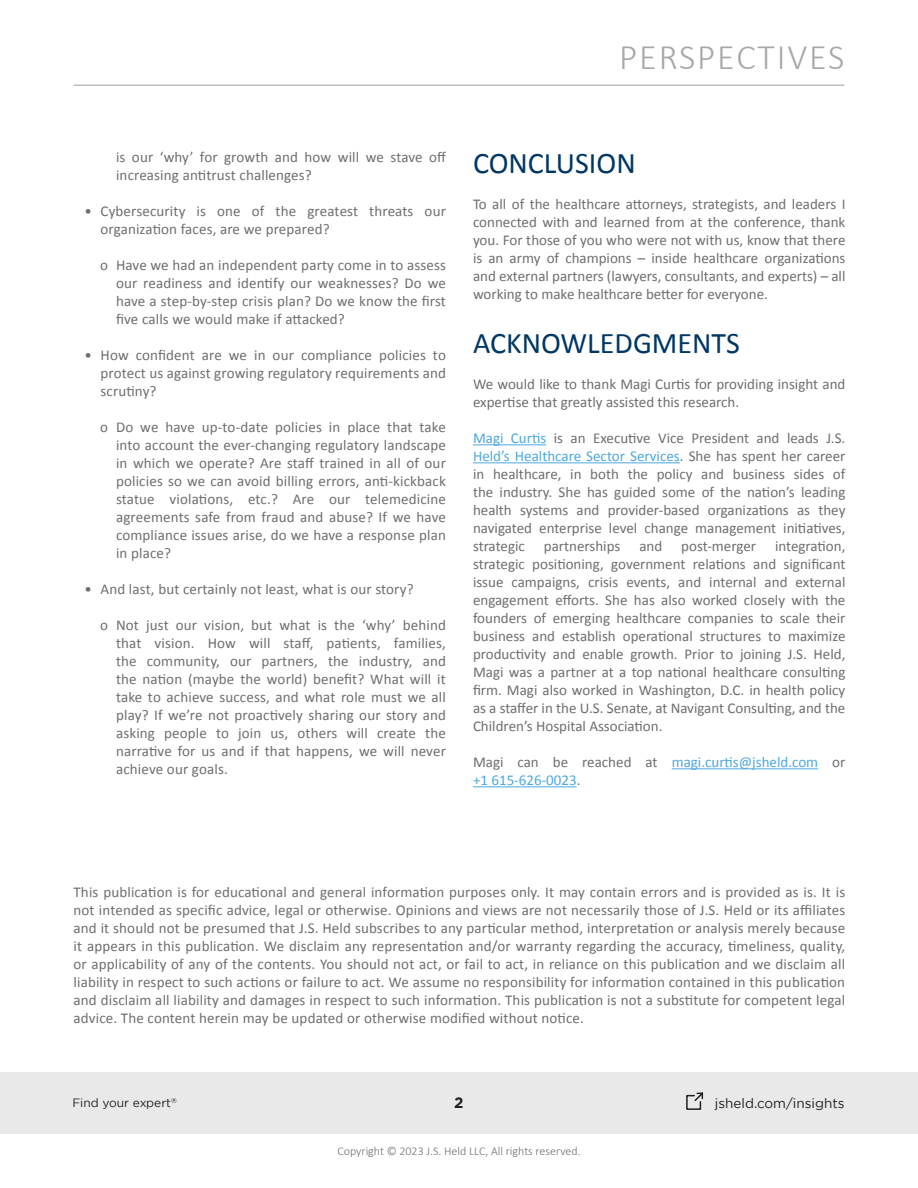
<style>
.page{position:relative;width:918px;height:1188px;background:#fff}
.page>*{position:absolute;margin:0;border:0;box-sizing:border-box;transform-origin:0 0}
.t1{font:300 36px "Calibri";letter-spacing:.05em;color:#a6a8aa}
.Main_Titles{font:30px "Calibri";color:#003764}
.Text_Styles{font:15px/18px "Calibri";color:#6d6e70;text-align:justify}
.Text_Styles-2{font:15px/18px "Calibri";color:#4da8dd}
.t2{font:700 15px "Gotham";color:#231f20}
.t3{font:13.5px "Gotham";color:#231f20}
.t4{font:300 12px "Calibri";color:#6d6e70}
.t5{font:12px "Gotham";color:#241f21}
.t6{font:7.05px "Gotham";color:#241f21}
.s1{color:#4da8dd}
.s2{color:#6d6e70}
</style>
<div class="page">
<div style="left:0;top:1072px;width:918px;height:62px;background:#e9e9e9"></div>
<hr style="left:74px;top:85px;width:770px;height:1px;background:#a6a8ab">
<svg style="left:686px;top:1092px;width:18px;height:18px"></svg>
<hr style="left:473px;top:444px;width:73px;height:1px;background:#4da8dd">
<hr style="left:473px;top:462px;width:207px;height:1px;background:#4da8dd">
<hr style="left:672px;top:768px;width:146px;height:1px;background:#4da8dd">
<hr style="left:473px;top:786px;width:104px;height:1px;background:#4da8dd">
<h1 class="t1" style="left:619px;top:35px;width:227px">PERSPECTIVES</h1>
<p class="Text_Styles" style="left:116px;top:147px;width:332px">is our ‘why’ for growth and how will we stave off increasing antitrust challenges?</p>
<p class="Text_Styles" style="left:101px;top:201px;width:347px;text-indent:-16px">• Cybersecurity is one of the greatest threats our organization faces, are we prepared?</p>
<p class="Text_Styles" style="left:116px;top:255px;width:331px;text-indent:-16px">o Have we had an independent party come in to assess our readiness and identify our weaknesses? Do we have a step-by-step crisis plan? Do we know the first five calls we would make if attacked?</p>
<p class="Text_Styles" style="left:101px;top:345px;width:347px;text-indent:-16px">• How confident are we in our compliance policies to protect us against growing regulatory requirements and scrutiny?</p>
<p class="Text_Styles" style="left:116px;top:417px;width:331px;text-indent:-16px">o Do we have up-to-date policies in place that take into account the ever-changing regulatory landscape in which we operate? Are staff trained in all of our policies so we can avoid billing errors, anti-kickback statue violations, etc.? Are our telemedicine agreements safe from fraud and abuse? If we have compliance issues arise, do we have a response plan in place?</p>
<p class="Text_Styles" style="left:85px;top:579px;width:331px">• And last, but certainly not least, what is our story?</p>
<p class="Text_Styles" style="left:116px;top:615px;width:331px;text-indent:-16px">o Not just our vision, but what is the ‘why’ behind that vision. How will staff, patients, families, the community, our partners, the industry, and the nation (maybe the world) benefit? What will it take to achieve success, and what role must we all play? If we’re not proactively sharing our story and asking people to join us, others will create the narrative for us and if that happens, we will never achieve our goals.</p>
<p class="Main_Titles" style="left:473px;top:145px;width:164px">CONCLUSION</p>
<p class="Text_Styles" style="left:473px;top:194px;width:374px">To all of the healthcare attorneys, strategists, and leaders I connected with and learned from at the conference, thank you. For those of you who were not with us, know that there is an army of champions – inside healthcare organizations and external partners (lawyers, consultants, and experts) – all working to make healthcare better for everyone.</p>
<p class="Main_Titles" style="left:473px;top:325px;width:268px">ACKNOWLEDGMENTS</p>
<p class="Text_Styles" style="left:473px;top:374px;width:374px">We would like to thank Magi Curtis for providing insight and expertise that greatly assisted this research.</p>
<p class="Text_Styles" style="left:473px;top:428px;width:374px"><span class="s1">Magi Curtis</span> is an Executive Vice President and leads J.S.<br><span class="s1">Held’s Healthcare Sector Services</span>. She has spent her career in healthcare, in both the policy and business sides of the industry. She has guided some of the nation’s leading health systems and provider-based organizations as they navigated enterprise level change management initiatives, strategic</p>
<p class="Text_Styles" style="left:544px;top:536px;width:78px">partnerships</p>
<p class="Text_Styles" style="left:639px;top:536px;width:24px">and</p>
<p class="Text_Styles" style="left:681px;top:536px;width:76px">post-merger</p>
<p class="Text_Styles" style="left:473px;top:536px;width:374px;text-indent:302px">integration, strategic positioning, government relations and significant issue campaigns, crisis events, and internal and external engagement efforts. She has also worked closely with the founders of emerging healthcare companies to scale their business and establish operational structures to maximize productivity and enable growth. Prior to joining J.S. Held, Magi was a partner at a top national healthcare consulting firm. Magi also worked in Washington, D.C. in health policy as a staffer in the U.S. Senate, at Navigant Consulting, and the Children’s Hospital Association.</p>
<p class="Text_Styles-2" style="left:473px;top:752px;width:374px"><span class="s2">Magi can be reached at</span> magi.curtis@jsheld.com <span class="s2">or </span>+1 615-626-0023<span class="s2">.</span></p>
<p class="Text_Styles" style="left:74px;top:882px;width:773px">This publication is for educational and general information purposes only. It may contain errors and is provided as is. It is not intended as specific advice, legal or otherwise. Opinions and views are not necessarily those of J.S. Held or its affiliates and it should not be presumed that J.S. Held subscribes to any particular method, interpretation or analysis merely because it appears in this publication. We disclaim any representation and/or warranty regarding the accuracy, timeliness, quality, or applicability of any of the contents. You should not act, or fail to act, in reliance on this publication and we disclaim all liability in respect to such actions or failure to act. We assume no responsibility for information contained in this publication and disclaim all liability and damages in respect to such information. This publication is not a substitute for competent legal advice. The content herein may be updated or otherwise modified without notice.</p>
<p class="t5" style="left:72px;top:1096px;width:100px">Find your expert</p>
<p class="t2" style="left:454px;top:1093px;width:11px">2</p>
<p class="t3" style="left:715px;top:1095px;width:131px">jsheld.com/insights</p>
<p class="t6" style="left:171px;top:1096px;width:7px">®</p>
<p class="t4" style="left:337px;top:1144px;width:245px">Copyright © 2023 J.S. Held LLC, All rights reserved.</p>
</div>
